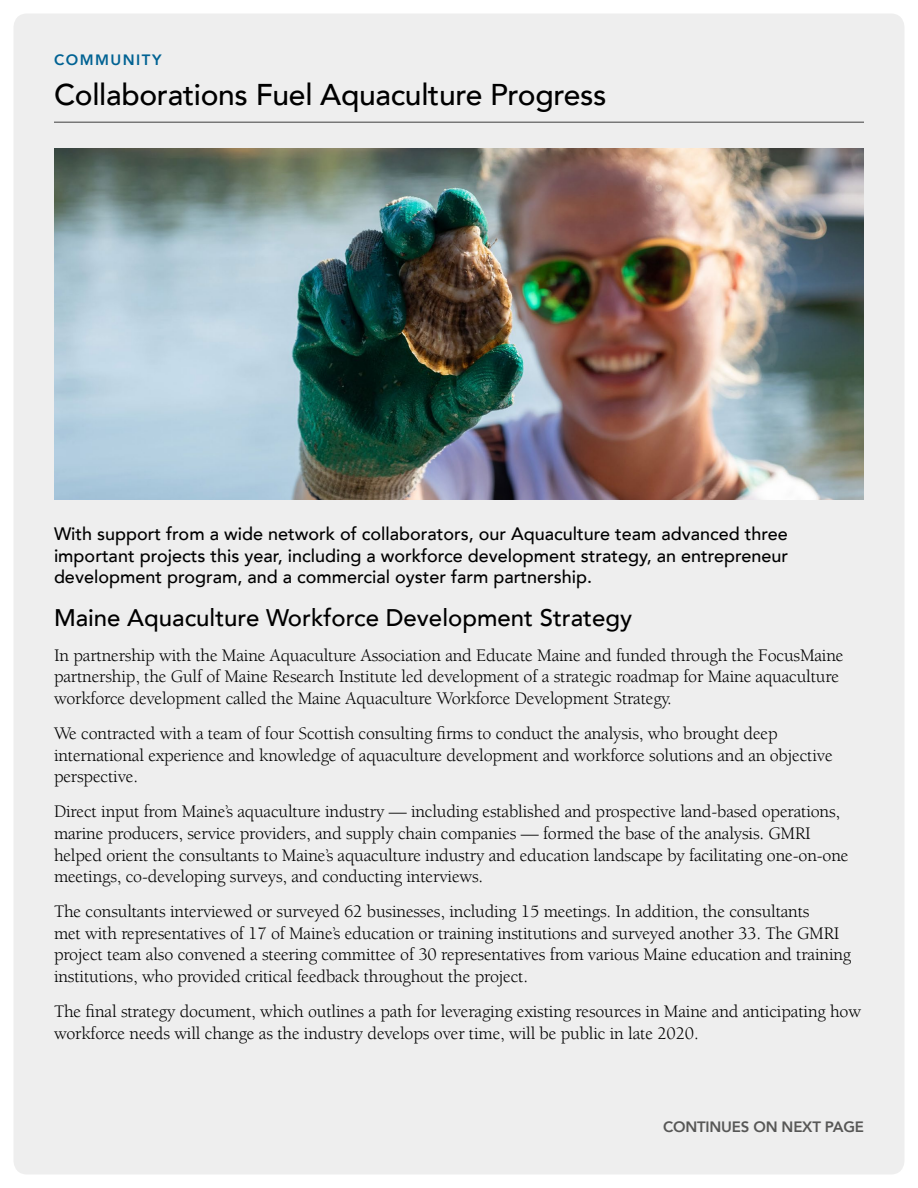
<style>
.page{position:relative;width:918px;height:1188px;background:#fff}
.page>*{position:absolute;margin:0;border:0;box-sizing:border-box;transform-origin:0 0}
.t1{font:500 30px "Avenir LT";letter-spacing:-.01em;color:#000}
.t2{font:500 24px "Avenir LT";color:#000}
.t3{font:18px/21.6px "Berkeley LT";letter-spacing:-.01em;color:#000}
.t4{font:500 18px/21.6px "Avenir LT";color:#000;text-align:justify}
.t5{font:800 15px "Avenir LT";letter-spacing:-.015em;color:#575756}
.t6{font:800 15px "Avenir LT";letter-spacing:.1em;color:#006293}
</style>
<div class="page">
<div style="left:14px;top:14px;width:890px;height:1160px;background:#eee"></div>
<hr style="left:54px;top:122px;width:810px;height:1px;background:#000">
<img style="left:54px;top:148px;width:810px;height:352px">
<p class="t6" style="left:54px;top:51px;width:109px">COMMUNITY</p>
<h1 class="t1" style="left:54px;top:77px;width:554px">Collaborations Fuel Aquaculture Progress</h1>
<p class="t4" style="left:54px;top:524px;width:736px">With support from a wide network of collaborators, our Aquaculture team advanced three important projects this year, including a workforce development strategy, an entrepreneur development program, and a commercial oyster farm partnership.</p>
<h2 class="t2" style="left:54px;top:603px;width:580px">Maine Aquaculture Workforce Development Strategy</h2>
<p class="t3" style="left:54px;top:645px;width:791px">In partnership with the Maine Aquaculture Association and Educate Maine and funded through the FocusMaine partnership, the Gulf of Maine Research Institute led development of a strategic roadmap for Maine aquaculture workforce development called the Maine Aquaculture Workforce Development Strategy.</p>
<p class="t3" style="left:54px;top:723px;width:780px">We contracted with a team of four Scottish consulting firms to conduct the analysis, who brought deep international experience and knowledge of aquaculture development and workforce solutions and an objective perspective.</p>
<p class="t3" style="left:54px;top:801px;width:796px">Direct input from Maine’s aquaculture industry — including established and prospective land-based operations, marine producers, service providers, and supply chain companies — formed the base of the analysis. GMRI helped orient the consultants to Maine’s aquaculture industry and education landscape by facilitating one-on-one meetings, co-developing surveys, and conducting interviews.</p>
<p class="t3" style="left:54px;top:901px;width:799px">The consultants interviewed or surveyed 62 businesses, including 15 meetings. In addition, the consultants<br>met with representatives of 17 of Maine’s education or training institutions and surveyed another 33. The GMRI project team also convened a steering committee of 30 representatives from various Maine education and training institutions, who provided critical feedback throughout the project.</p>
<p class="t3" style="left:54px;top:1001px;width:809px">The final strategy document, which outlines a path for leveraging existing resources in Maine and anticipating how workforce needs will change as the industry develops over time, will be public in late 2020.</p>
<p class="t5" style="left:663px;top:1118px;width:202px">CONTINUES ON NEXT PAGE</p>
</div>
